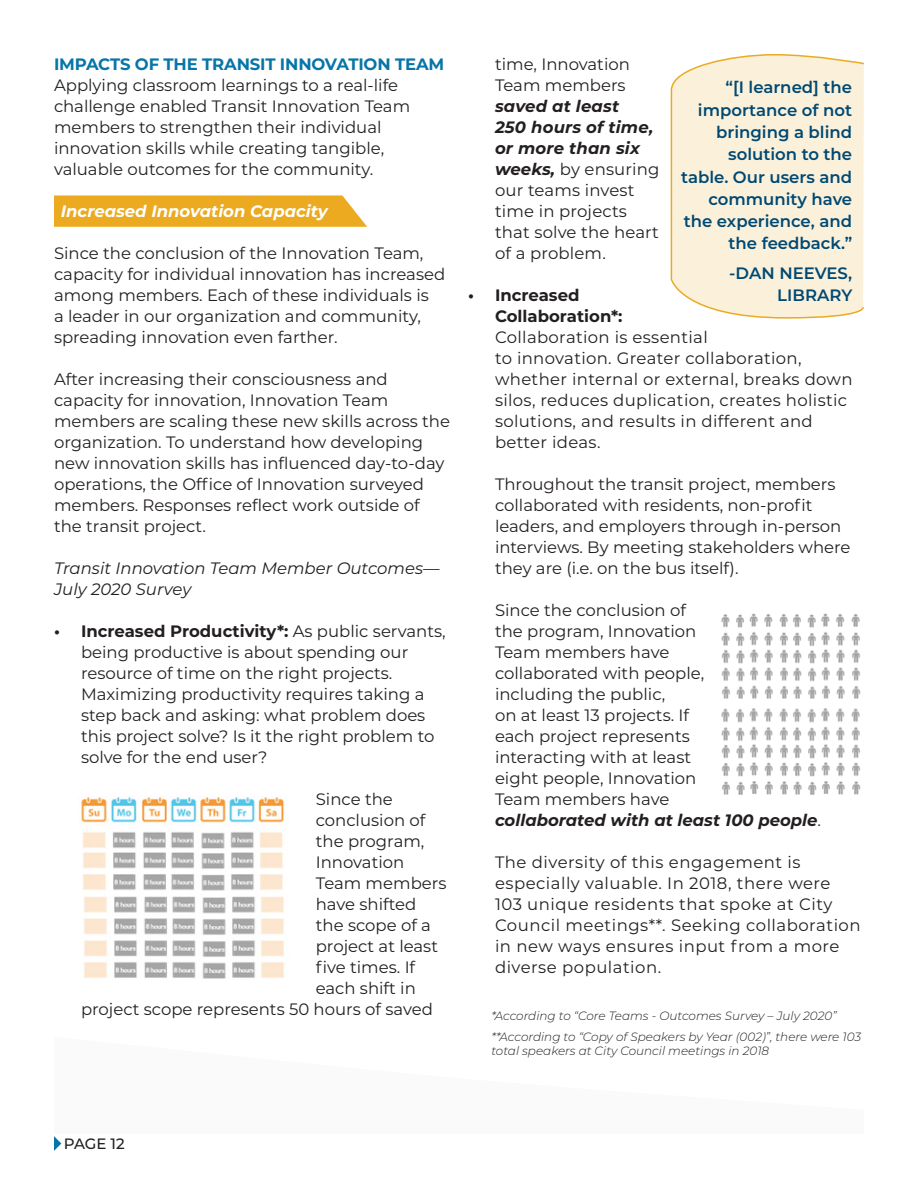
<style>
.page{position:relative;width:918px;height:1188px;background:#fff}
.page>*{position:absolute;margin:0;border:0;box-sizing:border-box;transform-origin:0 0}
.t1{font:16.5px/21px "Montserrat";color:#231f20}
.t2{font:16.5px/21px "Montserrat";letter-spacing:.02em;color:#231f20}
.t3{font:16.5px/21px "Montserrat";letter-spacing:.03em;color:#231f20}
.Body_copy{font:600 16.5px/22.2px "Montserrat";color:#004973;text-align:right}
.t4{font:italic 16.5px/21px "Montserrat";color:#231f20}
.t5{font:700 16.5px "Montserrat";letter-spacing:-.01em;color:#0875a8}
.t6{font:italic 700 16.5px "Montserrat";color:#fff}
.t7{font:500 15px "Montserrat";letter-spacing:-.005em;color:#231f20}
.t8{font:italic 300 12px/14.4px "Montserrat";color:#231f20}
.s1{font-weight:700}
.s2{font-weight:700;font-style:italic}
</style>
<div class="page">
<svg style="left:54px;top:1136px;width:7px;height:15px"></svg>
<svg style="left:54px;top:195px;width:313px;height:32px;background:#ecaf2d"></svg>
<img style="left:721px;top:613px;width:140px;height:182px">
<svg style="left:670px;top:54px;width:194px;height:265px;background:#faf0da"></svg>
<img style="left:81px;top:795px;width:205px;height:184px">
<p class="t5" style="left:54px;top:52px;width:392px">IMPACTS OF THE TRANSIT INNOVATION TEAM</p>
<p class="t1" style="left:54px;top:74px;width:358px">Applying classroom learnings to a real-life challenge enabled Transit Innovation Team members to strengthen their individual innovation skills while creating tangible, valuable outcomes for the community.</p>
<p class="t6" style="left:61px;top:199px;width:268px">Increased Innovation Capacity</p>
<p class="t1" style="left:54px;top:242px;width:393px">Since the conclusion of the Innovation Team, capacity for individual innovation has increased among members. Each of these individuals is<br>a leader in our organization and community, spreading innovation even farther.</p>
<p class="t1" style="left:54px;top:368px;width:397px">After increasing their consciousness and capacity for innovation, Innovation Team members are scaling these new skills across the organization. To understand how developing new innovation skills has influenced day-to-day operations, the Office of Innovation surveyed members. Responses reflect work outside of the transit project.</p>
<p class="t4" style="left:54px;top:557px;width:387px">Transit Innovation Team Member Outcomes—<br>July 2020 Survey</p>
<p class="t1" style="left:81px;top:620px;width:366px;text-indent:-27px"><span class="s1">• Increased Productivity*:</span> As public servants, being productive is about spending our resource of time on the right projects.<br>Maximizing productivity requires taking a step back and asking: what problem does this project solve? Is it the right problem to solve for the end user?</p>
<p class="t1" style="left:316px;top:788px;width:79px">Since the</p>
<p class="t1" style="left:316px;top:809px;width:111px">conclusion of</p>
<p class="t1" style="left:316px;top:830px;width:110px">the program,</p>
<p class="t1" style="left:316px;top:851px;width:90px">Innovation</p>
<p class="t1" style="left:316px;top:872px;width:132px">Team members</p>
<p class="t1" style="left:316px;top:893px;width:102px">have shifted</p>
<p class="t1" style="left:316px;top:914px;width:117px">the scope of a</p>
<p class="t1" style="left:316px;top:935px;width:124px">project at least</p>
<p class="t1" style="left:316px;top:956px;width:101px">five times. If</p>
<p class="t1" style="left:316px;top:977px;width:102px">each shift in</p>
<p class="t1" style="left:81px;top:998px;width:354px">project scope represents 50 hours of saved</p>
<p class="t1" style="left:495px;top:53px;width:166px">time, Innovation<br>Team members <span class="s2">saved at least<br>250 hours of time, or more than six weeks,</span> by ensuring our teams invest time in projects that solve the heart of a problem.</p>
<p class="t2" style="left:495px;top:284px;width:359px;text-indent:-27px"><span class="s1">• Increased<br>Collaboration*:<br></span>Collaboration is essential<br>to innovation. Greater collaboration, whether internal or external, breaks down silos, reduces duplication, creates holistic solutions, and results in different and better ideas.</p>
<p class="t1" style="left:495px;top:473px;width:357px">Throughout the transit project, members collaborated with residents, non-profit leaders, and employers through in-person interviews. By meeting stakeholders where they are (i.e. on the bus itself).</p>
<p class="t1" style="left:495px;top:599px;width:328px">Since the conclusion of<br>the program, Innovation<br>Team members have<br>collaborated with people,<br>including the public,<br>on at least 13 projects. If<br>each project represents<br>interacting with at least<br>eight people, Innovation<br>Team members have<br><span class="s2">collaborated with at least 100 people</span>.</p>
<p class="t3" style="left:495px;top:851px;width:367px">The diversity of this engagement is especially valuable. In 2018, there were 103 unique residents that spoke at City Council meetings**. Seeking collaboration in new ways ensures input from a more diverse population.</p>
<p class="t8" style="left:491px;top:1008px;width:347px">*According to “Core Teams - Outcomes Survey – July 2020”</p>
<p class="t8" style="left:491px;top:1029px;width:371px">**According to “Copy of Speakers by Year (002)”, there were 103 total speakers at City Council meetings in 2018</p>
<p class="Body_copy" style="left:681px;top:76px;width:173px">“[I learned] the importance of not bringing a blind solution to the table. Our users and community have the experience, and the feedback.”</p>
<p class="Body_copy" style="left:729px;top:261px;width:124px">-DAN NEEVES,<br>LIBRARY</p>
<p class="t7" style="left:64px;top:1133px;width:62px">PAGE 12</p>
</div>
